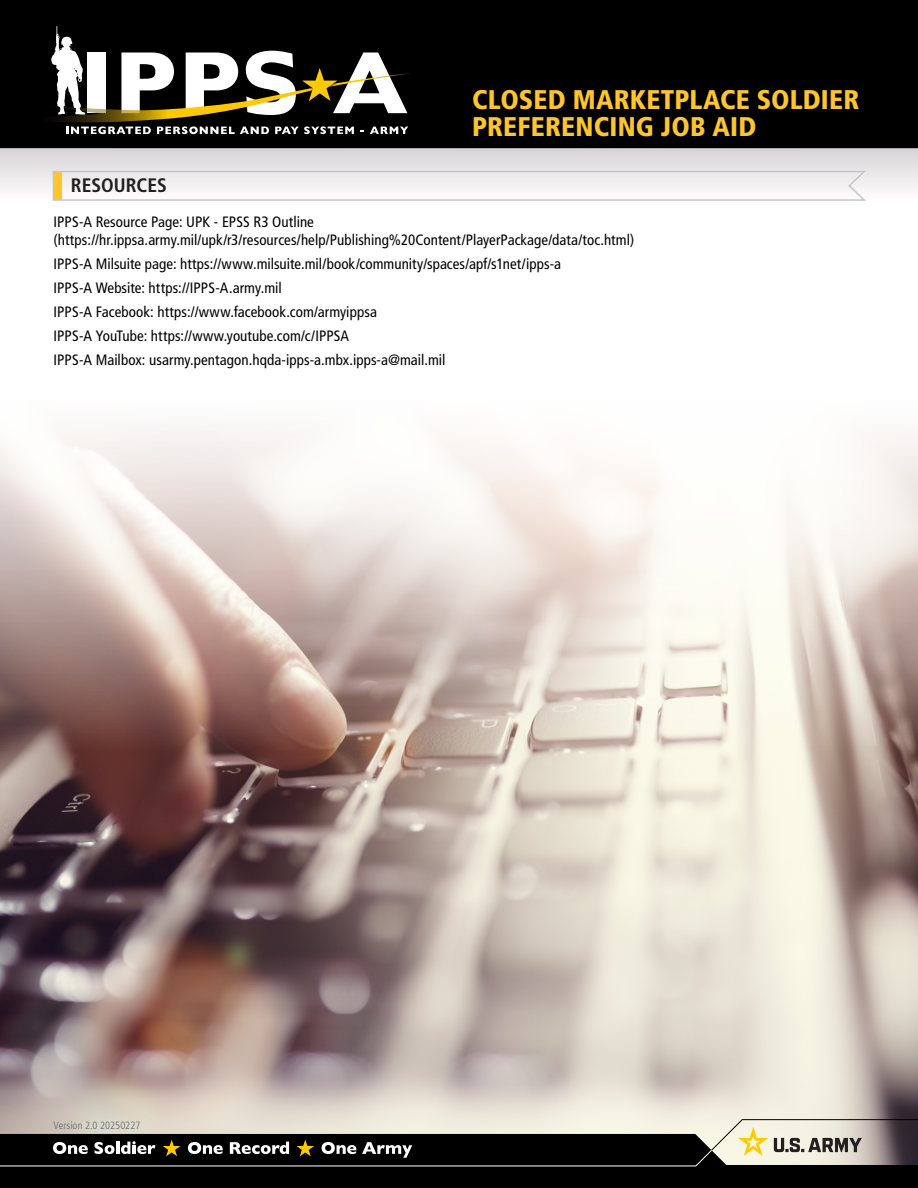
<style>
.page{position:relative;width:918px;height:1188px;background:#fff}
.page>*{position:absolute;margin:0;border:0;box-sizing:border-box;transform-origin:0 0}
.t1{font:900 condensed 27px/27px "Frutiger LT Std";letter-spacing:.005em;color:#ffc52d}
.t2{font:700 condensed 19.5px "Frutiger LT Std";color:#231f20}
.t3{font:condensed 15px/24px "Frutiger LT Std";letter-spacing:.005em;color:#000}
.t4{font:300 condensed 10.5px "Frutiger LT Std";letter-spacing:.005em;color:#63656a}
</style>
<div class="page">
<svg style="left:0;top:148px;width:918px;height:41px;background:#dddbdd"></svg>
<img style="left:0;top:752px;width:918px;height:367px">
<svg style="left:0;top:431px;width:918px;height:321px"></svg>
<div style="left:0;top:1166px;width:918px;height:22px;background:#000"></div>
<svg style="left:0;top:1119px;width:918px;height:47px;background:#716e67"></svg>
<svg style="left:52px;top:169px;width:816px;height:32px"></svg>
<div style="left:0;top:0;width:918px;height:148px;background:#000"></div>
<svg style="left:51px;top:26px;width:359px;height:108px"></svg>
<h2 class="t2" style="left:71px;top:174px;width:98px">RESOURCES</h2>
<h1 class="t1" style="left:472px;top:86px;width:389px">CLOSED MARKETPLACE SOLDIER<br>PREFERENCING JOB AID</h1>
<p class="t3" style="left:54px;top:213px;width:582px;line-height:18px">IPPS-A Resource Page: UPK - EPSS R3 Outline (https://hr.ippsa.army.mil/upk/r3/resources/help/Publishing%20Content/PlayerPackage/data/toc.html)</p>
<p class="t3" style="left:54px;top:252px;width:509px">IPPS-A Milsuite page: https://www.milsuite.mil/book/community/spaces/apf/s1net/ipps-a IPPS-A Website: https://IPPS-A.army.mil<br>IPPS-A Facebook: https://www.facebook.com/armyippsa<br>IPPS-A YouTube: https://www.youtube.com/c/IPPSA<br>IPPS-A Mailbox: usarmy.pentagon.hqda-ipps-a.mbx.ipps-a@mail.mil</p>
<p class="t4" style="left:54px;top:1119px;width:88px">Version 2.0 20250227</p>
</div>
